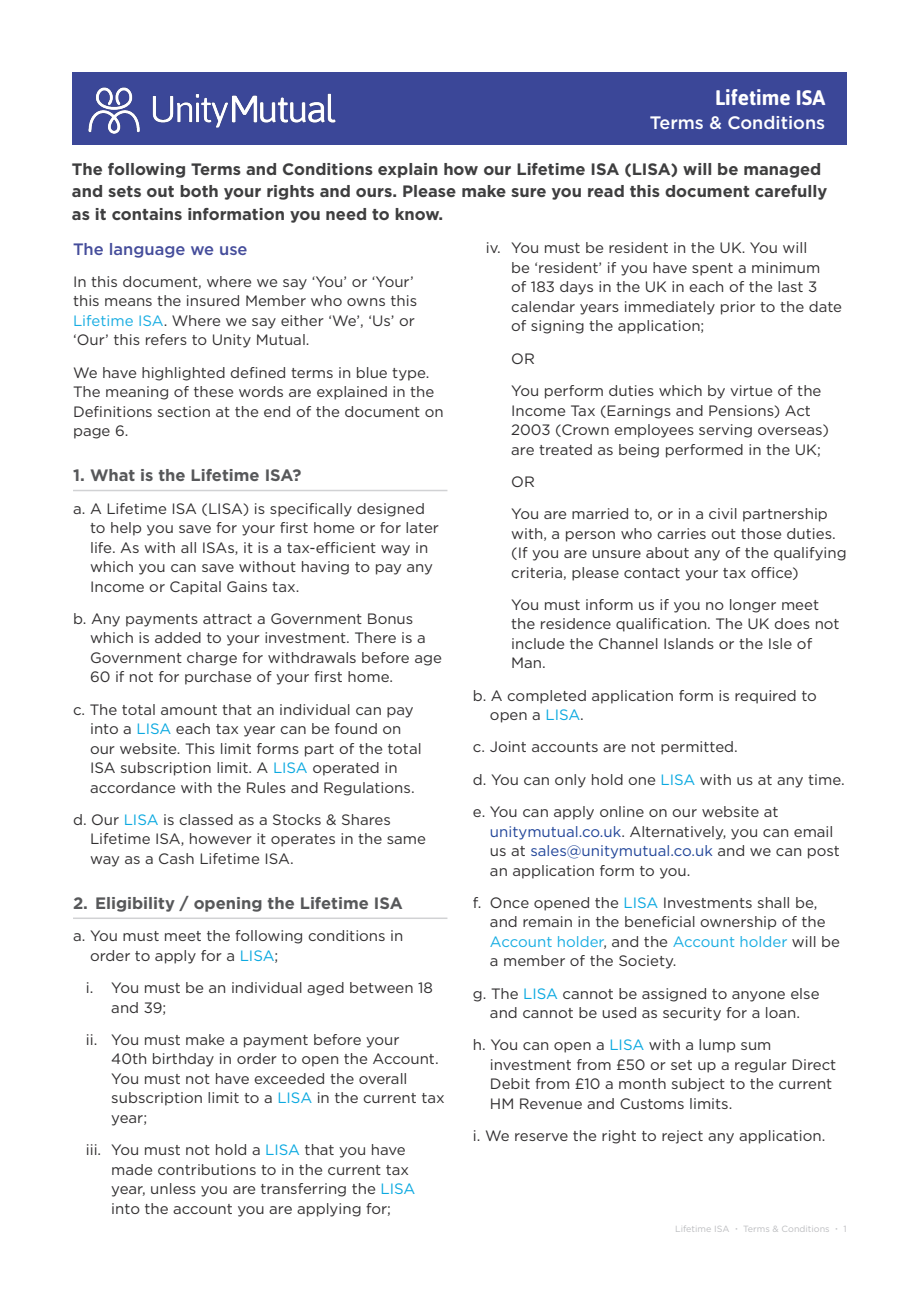
<style>
.page{position:relative;width:919px;height:1289px;background:#fff}
.page>*{position:absolute;margin:0;border:0;box-sizing:border-box;transform-origin:0 0}
.t1{font:700 21px "Asap";color:#fff}
.t2{font:500 18px "Gotham";color:#fff}
.t3{font:700 16.5px/22.5px "Gotham";color:#3e3e3f}
.Body_Title_w_line_break{font:700 16.5px "Gotham";color:#57585a}
.Body_Indented{font:500 16.5px "Gotham";color:#454d9b}
.Body_Indented-2{font:15px/19.5px "Gotham";color:#312f30}
.t4{font:9px "Gotham";color:#bcbdc0}
.s1{color:#0ca9e0}
.s2{color:#214599}
.s3{color:#18ade2}
.s4{font-size:6px}
</style>
<div class="page">
<div style="left:72px;top:72px;width:774px;height:73px;background:#3b4798"></div>
<img style="left:88px;top:87px;width:248px;height:47px">
<hr style="left:73px;top:490px;width:374px;height:1px;background:#d1d2d4">
<hr style="left:73px;top:917px;width:374px;height:2px;background:#d1d2d4">
<h1 class="t1" style="left:715px;top:83px;width:112px">Lifetime ISA</h1>
<p class="t2" style="left:650px;top:111px;width:177px">Terms &amp; Conditions</p>
<p class="t3" style="left:72px;top:158px;width:756px">The following Terms and Conditions explain how our Lifetime ISA (LISA) will be managed and sets out both your rights and ours. Please make sure you read this document carefully as it contains information you need to know.</p>
<p class="Body_Indented-2" style="left:511px;top:238px;width:332px;text-indent:-26px">iv. You must be resident in the UK. You will<br>be ‘resident’ if you have spent a minimum<br>of 183 days in the UK in each of the last 3 calendar years immediately prior to the date of signing the application;</p>
<p class="Body_Indented-2" style="left:511px;top:348px;width:25px">OR</p>
<p class="Body_Indented-2" style="left:511px;top:380px;width:319px">You perform duties which by virtue of the Income Tax (Earnings and Pensions) Act 2003 (Crown employees serving overseas) are treated as being performed in the UK;</p>
<p class="Body_Indented-2" style="left:511px;top:471px;width:25px">OR</p>
<p class="Body_Indented-2" style="left:511px;top:503px;width:337px">You are married to, or in a civil partnership with, a person who carries out those duties. (If you are unsure about any of the qualifying criteria, please contact your tax office)</p>
<p class="Body_Indented-2" style="left:511px;top:594px;width:330px">You must inform us if you no longer meet the residence qualification. The UK does not include the Channel Islands or the Isle of<br>Man.</p>
<p class="Body_Indented-2" style="left:490px;top:685px;width:328px;text-indent:-17px">b. A completed application form is required to open a <span class="s1">LISA</span>.</p>
<p class="Body_Indented-2" style="left:473px;top:737px;width:266px">c. Joint accounts are not permitted.</p>
<p class="Body_Indented-2" style="left:473px;top:769px;width:373px">d. You can only hold one <span class="s1">LISA</span> with us at any time.</p>
<p class="Body_Indented-2" style="left:490px;top:801px;width:351px;text-indent:-17px">e. You can apply online on our website at <span class="s2">unitymutual.co.uk</span>. Alternatively, you can email us at <span class="s2">sales@unitymutual.co.uk</span> and we can post an application form to you.</p>
<p class="Body_Indented-2" style="left:490px;top:892px;width:351px;text-indent:-17px">f. Once opened the <span class="s1">LISA</span> Investments shall be, and remain in the beneficial ownership of the <span class="s3">Account holder</span>, and the <span class="s3">Account holder</span> will be a member of the Society.</p>
<p class="Body_Indented-2" style="left:473px;top:983px;width:348px;text-align:center">g. The <span class="s1">LISA</span> cannot be assigned to anyone else and cannot be used as security for a loan.</p>
<p class="Body_Indented-2" style="left:490px;top:1034px;width:348px;text-indent:-17px">h. You can open a <span class="s1">LISA</span> with a lump sum investment from £50 or set up a regular Direct Debit from £10 a month subject to the current HM Revenue and Customs limits.</p>
<p class="Body_Indented-2" style="left:473px;top:1125px;width:354px">i. We reserve the right to reject any application.</p>
<p class="Body_Indented" style="left:73px;top:238px;width:176px">The language we use</p>
<p class="Body_Indented-2" style="left:73px;top:271px;width:345px">In this document, where we say ‘You’ or ‘Your’ this means the insured Member who owns this <span class="s3">Lifetime ISA</span>. Where we say either ‘We’, ‘Us’ or ‘Our’ this refers to Unity Mutual.</p>
<p class="Body_Indented-2" style="left:73px;top:362px;width:372px">We have highlighted defined terms in blue type.<br>The meaning of these words are explained in the Definitions section at the end of the document on page 6.</p>
<p class="Body_Title_w_line_break" style="left:73px;top:464px;width:230px">1. What is the Lifetime ISA?</p>
<p class="Body_Indented-2" style="left:90px;top:498px;width:350px;text-indent:-17px">a. A Lifetime ISA (LISA) is specifically designed to help you save for your first home or for later life. As with all ISAs, it is a tax-efficient way in which you can save without having to pay any Income or Capital Gains tax.</p>
<p class="Body_Indented-2" style="left:90px;top:608px;width:353px;text-indent:-17px">b. Any payments attract a Government Bonus which is added to your investment. There is a Government charge for withdrawals before age 60 if not for purchase of your first home.</p>
<p class="Body_Indented-2" style="left:90px;top:699px;width:333px;text-indent:-17px">c. The total amount that an individual can pay into a <span class="s1">LISA</span> each tax year can be found on our website. This limit forms part of the total ISA subscription limit. A <span class="s1">LISA</span> operated in accordance with the Rules and Regulations.</p>
<p class="Body_Indented-2" style="left:90px;top:809px;width:337px;text-indent:-17px">d. Our <span class="s1">LISA</span> is classed as a Stocks &amp; Shares<br>Lifetime ISA, however it operates in the same way as a Cash Lifetime ISA.</p>
<p class="Body_Title_w_line_break" style="left:73px;top:892px;width:331px">2. Eligibility / opening the Lifetime ISA</p>
<p class="Body_Indented-2" style="left:90px;top:925px;width:315px;text-indent:-17px">a. You must meet the following conditions in order to apply for a <span class="s1">LISA</span>;</p>
<p class="Body_Indented-2" style="left:111px;top:977px;width:323px;text-indent:-26px">i. You must be an individual aged between 18 and 39;</p>
<p class="Body_Indented-2" style="left:111px;top:1029px;width:335px;text-indent:-26px">ii. You must make a payment before your<br>40th birthday in order to open the Account.<br>You must not have exceeded the overall subscription limit to a <span class="s1">LISA</span> in the current tax year;</p>
<p class="Body_Indented-2" style="left:111px;top:1139px;width:305px;text-indent:-26px">iii. You must not hold a <span class="s1">LISA</span> that you have made contributions to in the current tax year, unless you are transferring the <span class="s1">LISA </span>into the account you are applying for;</p>
<p class="t4" style="left:675px;top:1223px;width:173px">Lifetime ISA <span class="s4">•</span> Terms &amp; Conditions <span class="s4">•</span> 1</p>
</div>
